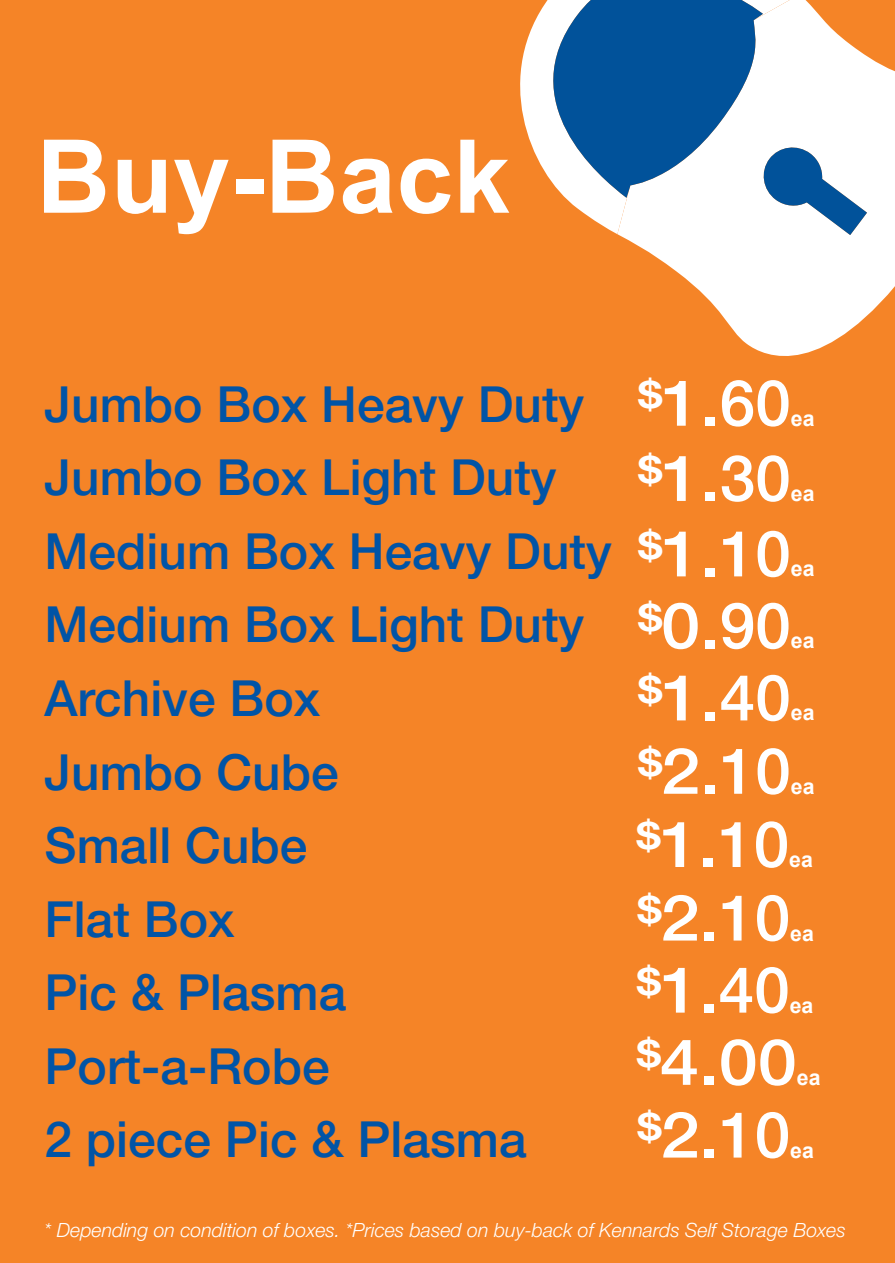
<style>
.page{position:relative;width:895px;height:1263px;background:#fff}
.page>*{position:absolute;margin:0;border:0;box-sizing:border-box;transform-origin:0 0}
.t1{font:700 102px "Arial";letter-spacing:.005em;color:#fff}
.t2{font:500 63.9px "Helvetica Neue LT Pro";color:#fff;scale:1.1 1}
.t3{font:500 49.5px/73.5px "Helvetica Neue LT Pro";color:#0154a6}
.t4{font:700 21.3px "Arial";color:#fff}
.t5{font:italic 300 19.5px "Helvetica Neue LT Pro";color:#fff}
</style>
<div class="page">
<div style="left:0;top:0;width:894px;height:1262px;background:#f58427"></div>
<svg style="left:617px;top:0;width:277px;height:356px;fill:#fff"></svg>
<svg style="left:759px;top:144px;width:107px;height:91px;background:#99b9d5"></svg>
<svg style="left:565px;top:0;width:234px;height:234px;background:#e2e4e6"></svg>
<svg style="left:520px;top:0;width:244px;height:198px;background:#658fb5"></svg>
<h1 class="t1" style="left:36px;top:105px;width:475px">Buy-Back</h1>
<p class="t3" style="left:44px;top:367px;width:568px">Jumbo Box Heavy Duty<br>Jumbo Box Light Duty<br>Medium Box Heavy Duty<br>Medium Box Light Duty<br>Archive Box<br>Jumbo Cube<br>Small Cube<br>Flat Box<br>Pic &amp; Plasma<br>Port-a-Robe<br>2 piece Pic &amp; Plasma</p>
<p class="t2" style="left:637px;top:364px;width:140px"><sup>$</sup>1.60</p>
<p class="t4" style="left:790px;top:403px;width:25px">ea</p>
<p class="t2" style="left:637px;top:440px;width:140px"><sup>$</sup>1.30</p>
<p class="t4" style="left:790px;top:478px;width:25px">ea</p>
<p class="t2" style="left:637px;top:515px;width:140px"><sup>$</sup>1.10</p>
<p class="t4" style="left:790px;top:554px;width:25px">ea</p>
<p class="t2" style="left:637px;top:587px;width:140px"><sup>$</sup>0.90</p>
<p class="t4" style="left:790px;top:626px;width:25px">ea</p>
<p class="t2" style="left:637px;top:659px;width:140px"><sup>$</sup>1.40</p>
<p class="t4" style="left:790px;top:698px;width:25px">ea</p>
<p class="t2" style="left:637px;top:732px;width:140px"><sup>$</sup>2.10</p>
<p class="t4" style="left:790px;top:771px;width:25px">ea</p>
<p class="t2" style="left:636px;top:805px;width:140px"><sup>$</sup>1.10</p>
<p class="t4" style="left:788px;top:844px;width:25px">ea</p>
<p class="t2" style="left:637px;top:879px;width:140px"><sup>$</sup>2.10</p>
<p class="t4" style="left:789px;top:918px;width:25px">ea</p>
<p class="t2" style="left:636px;top:951px;width:140px"><sup>$</sup>1.40</p>
<p class="t4" style="left:789px;top:990px;width:25px">ea</p>
<p class="t2" style="left:636px;top:1023px;width:147px"><sup>$</sup>4.00</p>
<p class="t4" style="left:796px;top:1062px;width:25px">ea</p>
<p class="t2" style="left:637px;top:1096px;width:140px"><sup>$</sup>2.10</p>
<p class="t4" style="left:789px;top:1134px;width:25px">ea</p>
<p class="t5" style="left:44px;top:1218px;width:802px">* Depending on condition of boxes. *Prices based on buy-back of Kennards Self Storage Boxes</p>
</div>
